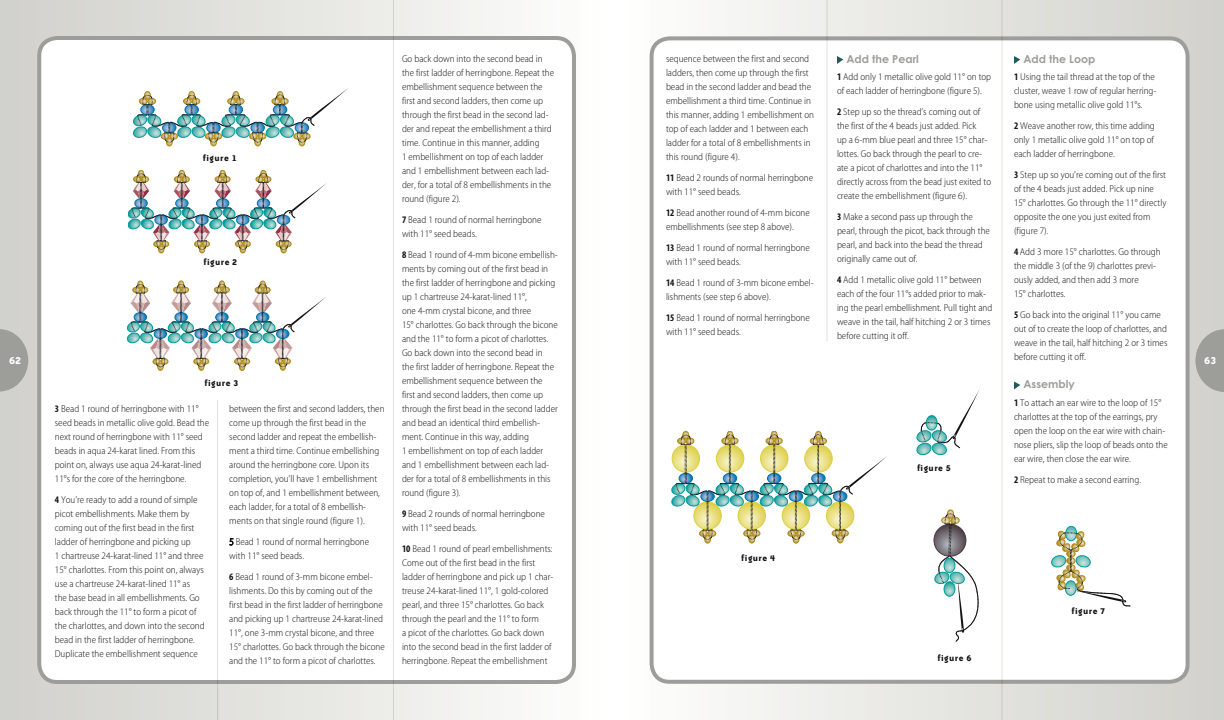
<style>
.page{position:relative;width:1224px;height:720px;background:#fff}
.page>*{position:absolute;margin:0;border:0;box-sizing:border-box;transform-origin:0 0}
.t1{font:700 12px "Bailey Sans ITC";color:#fff}
.t2{font:700 11px "Century Gothic";color:#9d9d99}
.t3{font:300 semi-condensed 10px/14px "Myriad Pro";color:#121212}
.t4{font:700 10px "Bailey Sans ITC";letter-spacing:.05em;color:#121212}
.s1{font-weight:700;font-stretch:condensed}
</style>
<div class="page">
<div style="left:612px;top:0;width:612px;height:720px;background:linear-gradient(to right,#fefffd,#d1d0cb)"></div>
<div style="left:652px;top:38px;width:536px;height:644px;background:#fff;border-radius:18px"></div>
<div style="left:650px;top:36px;width:540px;height:648px;border:4px solid #9d9d99;border-radius:18px"></div>
<div style="left:0;top:0;width:612px;height:720px;background:linear-gradient(to right,#d0d0cb,#fefefd)"></div>
<div style="left:39px;top:38px;width:535px;height:644px;background:#fff;border-radius:18px"></div>
<div style="left:37px;top:36px;width:539px;height:648px;border:4px solid #9d9d99;border-radius:18px"></div>
<svg style="left:0;top:329px;width:28px;height:63px;background:#a8a8a4"></svg>
<svg style="left:1196px;top:329px;width:28px;height:63px;background:#a8a8a4"></svg>
<img style="left:128px;top:170px;width:199px;height:83px">
<img style="left:133px;top:88px;width:215px;height:58px">
<hr style="left:393px;top:0;width:1px;height:720px;background:#e2e1dd">
<svg style="left:229px;top:538px;width:5px;height:8px"></svg>
<hr style="left:217px;top:400px;width:1px;height:320px;background:#e2e1dd">
<svg style="left:916px;top:389px;width:64px;height:66px"></svg>
<svg style="left:671px;top:430px;width:216px;height:113px"></svg>
<svg style="left:1051px;top:526px;width:79px;height:80px"></svg>
<svg style="left:837px;top:56px;width:6px;height:8px"></svg>
<svg style="left:934px;top:510px;width:44px;height:132px"></svg>
<svg style="left:1014px;top:56px;width:6px;height:8px"></svg>
<svg style="left:1014px;top:382px;width:6px;height:7px"></svg>
<hr style="left:1001px;top:0;width:1px;height:720px;background:#e2e1dd">
<hr style="left:827px;top:0;width:1px;height:341px;background:#e2e1dd">
<div style="left:239px;top:363px;width:6px;height:8px;border:1px solid #ae8b1a;border-radius:50%"></div>
<img style="left:127px;top:281px;width:199px;height:89px">
<p class="t3" style="left:666px;top:51px;width:150px">sequence between the first and second ladders, then come up through the first bead in the second ladder and bead the embellishment a third time. Continue in this manner, adding 1 embellishment on top of each ladder and 1 between each ladder for a total of 8 embellishments in this round (figure 4).</p>
<p class="t3" style="left:666px;top:170px;width:149px"><span class="s1">11</span> Bead 2 rounds of normal herringbone with 11° seed beads.</p>
<p class="t3" style="left:666px;top:205px;width:145px"><span class="s1">12</span> Bead another round of 4-mm bicone embellishments (see step 8 above).</p>
<p class="t3" style="left:666px;top:240px;width:145px"><span class="s1">13</span> Bead 1 round of normal herringbone with 11° seed beads.</p>
<p class="t3" style="left:666px;top:275px;width:149px"><span class="s1">14</span> Bead 1 round of 3-mm bicone embel&shy;lishments (see step 6 above).</p>
<p class="t3" style="left:666px;top:310px;width:145px"><span class="s1">15</span> Bead 1 round of normal herringbone with 11° seed beads.</p>
<p class="t2" style="left:846px;top:52px;width:74px">Add the Pearl</p>
<p class="t3" style="left:837px;top:70px;width:156px"><span class="s1">1</span> Add only 1 metallic olive gold 11° on top of each ladder of herringbone (figure 5).</p>
<p class="t3" style="left:837px;top:105px;width:156px"><span class="s1">2</span> Step up so the thread’s coming out of the first of the 4 beads just added. Pick<br>up a 6-mm blue pearl and three 15° char&shy;lottes. Go back through the pearl to cre&shy;ate a picot of charlottes and into the 11° directly across from the bead just exited to create the embellishment (figure 6).</p>
<p class="t3" style="left:837px;top:210px;width:154px"><span class="s1">3</span> Make a second pass up through the pearl, through the picot, back through the pearl, and back into the bead the thread originally came out of.</p>
<p class="t3" style="left:837px;top:273px;width:157px"><span class="s1">4</span> Add 1 metallic olive gold 11° between each of the four 11°s added prior to mak&shy;ing the pearl embellishment. Pull tight and weave in the tail, half hitching 2 or 3 times before cutting it off.</p>
<p class="t2" style="left:1023px;top:52px;width:73px">Add the Loop</p>
<p class="t3" style="left:1014px;top:70px;width:144px"><span class="s1">1</span> Using the tail thread at the top of the cluster, weave 1 row of regular herring&shy;bone using metallic olive gold 11°s.</p>
<p class="t3" style="left:1014px;top:119px;width:142px;text-align:justify"><span class="s1">2</span> Weave another row, this time adding only 1 metallic olive gold 11° on top of each ladder of herringbone.</p>
<p class="t3" style="left:1014px;top:168px;width:154px"><span class="s1">3</span> Step up so you’re coming out of the first of the 4 beads just added. Pick up nine 15° charlottes. Go through the 11° directly opposite the one you just exited from (figure 7).</p>
<p class="t3" style="left:1014px;top:245px;width:148px"><span class="s1">4</span> Add 3 more 15° charlottes. Go through the middle 3 (of the 9) charlottes previ&shy;ously added, and then add 3 more<br>15° charlottes.</p>
<p class="t3" style="left:1014px;top:308px;width:155px"><span class="s1">5</span> Go back into the original 11° you came out of to create the loop of charlottes, and weave in the tail, half hitching 2 or 3 times before cutting it off.</p>
<p class="t2" style="left:1023px;top:378px;width:53px">Assembly</p>
<p class="t3" style="left:1014px;top:396px;width:155px"><span class="s1">1</span> To attach an ear wire to the loop of 15° charlottes at the top of the earrings, pry open the loop on the ear wire with chain&shy;nose pliers, slip the loop of beads onto the ear wire, then close the ear wire.</p>
<p class="t3" style="left:1014px;top:473px;width:129px"><span class="s1">2</span> Repeat to make a second earring.</p>
<p class="t3" style="left:402px;top:52px;width:154px">Go back down into the second bead in the first ladder of herringbone. Repeat the embellishment sequence between the first and second ladders, then come up through the first bead in the second lad&shy;der and repeat the embellishment a third time. Continue in this manner, adding<br>1 embellishment on top of each ladder and 1 embellishment between each lad&shy;der, for a total of 8 embellishments in the round (figure 2).</p>
<p class="t3" style="left:402px;top:213px;width:141px"><span class="s1">7</span> Bead 1 round of normal herringbone with 11° seed beads.</p>
<p class="t3" style="left:402px;top:248px;width:157px"><span class="s1">8</span> Bead 1 round of 4-mm bicone embellish&shy;ments by coming out of the first bead in the first ladder of herringbone and picking up 1 chartreuse 24-karat-lined 11°,<br>one 4-mm crystal bicone, and three<br>15° charlottes. Go back through the bicone and the 11° to form a picot of charlottes.<br>Go back down into the second bead in<br>the first ladder of herringbone. Repeat the embellishment sequence between the first and second ladders, then come up through the first bead in the second ladder and bead an identical third embellish&shy;ment. Continue in this way, adding<br>1 embellishment on top of each ladder and 1 embellishment between each lad&shy;der for a total of 8 embellishments in this round (figure 3).</p>
<p class="t3" style="left:402px;top:507px;width:144px"><span class="s1">9</span> Bead 2 rounds of normal herringbone with 11° seed beads.</p>
<p class="t3" style="left:402px;top:542px;width:153px"><span class="s1">10</span> Bead 1 round of pearl embellishments:<br>Come out of the first bead in the first ladder of herringbone and pick up 1 char&shy;treuse 24-karat-lined 11°, 1 gold-colored pearl, and three 15° charlottes. Go back through the pearl and the 11° to form<br>a picot of the charlottes. Go back down into the second bead in the first ladder of herringbone. Repeat the embellishment</p>
<p class="t4" style="left:203px;top:152px;width:35px">figure 1</p>
<p class="t4" style="left:203px;top:257px;width:35px">figure 2</p>
<p class="t1" style="left:9px;top:354px;width:14px">62</p>
<p class="t1" style="left:1204px;top:354px;width:14px">63</p>
<p class="t4" style="left:205px;top:377px;width:35px">figure 3</p>
<p class="t3" style="left:55px;top:402px;width:156px"><span class="s1">3</span> Bead 1 round of herringbone with 11° seed beads in metallic olive gold. Bead the next round of herringbone with 11° seed beads in aqua 24-karat lined. From this point on, always use aqua 24-karat-lined 11°s for the core of the herringbone.</p>
<p class="t3" style="left:55px;top:493px;width:151px"><span class="s1">4</span> You’re ready to add a round of simple picot embellishments. Make them by coming out of the first bead in the first ladder of herringbone and picking up<br>1 chartreuse 24-karat-lined 11° and three 15° charlottes. From this point on, always use a chartreuse 24-karat-lined 11° as the base bead in all embellishments. Go back through the 11° to form a picot of the charlottes, and down into the second bead in the first ladder of herringbone.<br>Duplicate the embellishment sequence</p>
<p class="t3" style="left:229px;top:402px;width:157px">between the first and second ladders, then come up through the first bead in the second ladder and repeat the embellish&shy;ment a third time. Continue embellishing around the herringbone core. Upon its completion, you’ll have 1 embellishment on top of, and 1 embellishment between, each ladder, for a total of 8 embellish&shy;ments on that single round (figure 1).</p>
<p class="t3" style="left:229px;top:535px;width:141px;text-indent:6px">Bead 1 round of normal herringbone with 11° seed beads.</p>
<p class="t3" style="left:229px;top:570px;width:157px"><span class="s1">6</span> Bead 1 round of 3-mm bicone embel&shy;lishments. Do this by coming out of the first bead in the first ladder of herringbone and picking up 1 chartreuse 24-karat-lined 11°, one 3-mm crystal bicone, and three 15° charlottes. Go back through the bicone and the 11° to form a picot of charlottes.</p>
<p class="t4" style="left:917px;top:463px;width:35px">figure 5</p>
<p class="t4" style="left:741px;top:552px;width:35px">figure 4</p>
<p class="t4" style="left:1072px;top:605px;width:35px">figure 7</p>
<p class="t4" style="left:938px;top:653px;width:35px">figure 6</p>
</div>
